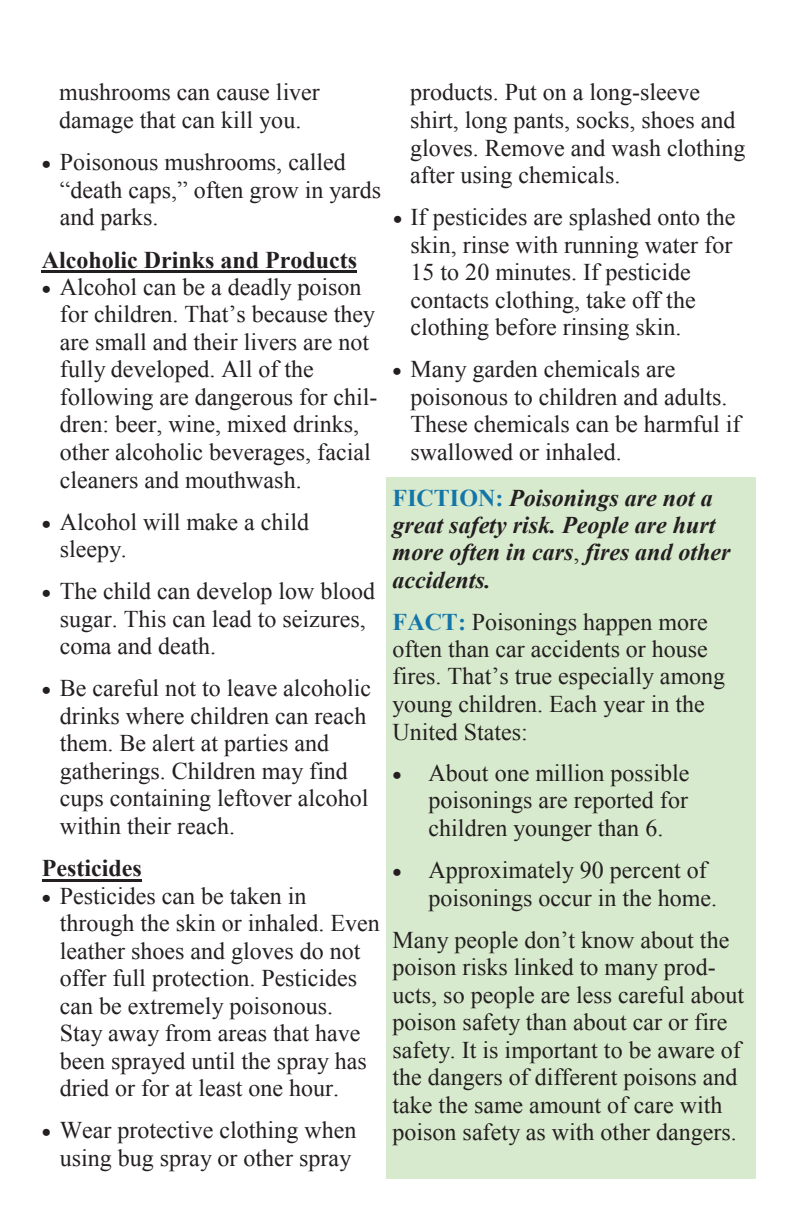
<style>
.page{position:relative;width:792px;height:1224px;background:#fff}
.page>*{position:absolute;margin:0;border:0;box-sizing:border-box;transform-origin:0 0}
.t1{font:24px/27.6px "Times New Roman";color:#231f20}
.t2{font:italic 700 24px/27.4px "Times New Roman";color:#231f20}
.t3{font:700 24px "Times New Roman";color:#231f20}
.s1{font-style:normal;color:#1476a8}
.s2{font-weight:400;font-style:normal}
.s3{font-weight:700;color:#1476a8}
</style>
<div class="page">
<hr style="left:42px;top:270px;width:315px;height:2px;background:#231f20">
<hr style="left:42px;top:879px;width:100px;height:2px;background:#231f20">
<div style="left:387px;top:477px;width:369px;height:702px;background:#d8eacd"></div>
<p class="t1" style="left:59px;top:79px;width:262px">mushrooms can cause liver damage that can kill you.</p>
<p class="t1" style="left:60px;top:148px;width:323px">Poisonous mushrooms, called “death caps,” often grow in yards and parks.</p>
<p class="t3" style="left:42px;top:246px;width:317px">Alcoholic Drinks and Products</p>
<p class="t1" style="left:60px;top:273px;width:319px">Alcohol can be a deadly poison for children. That’s because they are small and their livers are not fully developed. All of the following are dangerous for chil&shy;dren: beer, wine, mixed drinks, other alcoholic beverages, facial cleaners and mouthwash.</p>
<p class="t1" style="left:60px;top:508px;width:251px">Alcohol will make a child sleepy.</p>
<p class="t1" style="left:60px;top:577px;width:317px">The child can develop low blood sugar. This can lead to seizures, coma and death.</p>
<p class="t1" style="left:60px;top:674px;width:313px">Be careful not to leave alcoholic drinks where children can reach them. Be alert at parties and gatherings. Children may find cups containing leftover alcohol within their reach.</p>
<p class="t3" style="left:42px;top:855px;width:102px">Pesticides</p>
<p class="t1" style="left:60px;top:882px;width:322px">Pesticides can be taken in through the skin or inhaled. Even leather shoes and gloves do not offer full protection. Pesticides can be extremely poisonous.<br>Stay away from areas that have been sprayed until the spray has dried or for at least one hour.</p>
<p class="t1" style="left:60px;top:1117px;width:298px">Wear protective clothing when using bug spray or other spray</p>
<p class="t1" style="left:410px;top:79px;width:337px">products. Put on a long-sleeve shirt, long pants, socks, shoes and gloves. Remove and wash clothing after using chemicals.</p>
<p class="t1" style="left:411px;top:203px;width:326px">If pesticides are splashed onto the skin, rinse with running water for<br>15 to 20 minutes. If pesticide contacts clothing, take off the clothing before rinsing skin.</p>
<p class="t1" style="left:411px;top:355px;width:331px">Many garden chemicals are poisonous to children and adults.<br>These chemicals can be harmful if swallowed or inhaled.</p>
<p class="t2" style="left:393px;top:484px;width:339px"><span class="s1">FICTION:</span> Poisonings are not a great safety risk. People are hurt more often in cars<span class="s2">,</span> fires and other accidents.</p>
<p class="t1" style="left:393px;top:608px;width:334px"><span class="s3">FACT:</span> Poisonings happen more often than car accidents or house fires. That’s true especially among young children. Each year in the<br>United States:</p>
<p class="t1" style="left:429px;top:759px;width:262px;text-align:justify">About one million possible poisonings are reported for children younger than 6.</p>
<p class="t1" style="left:429px;top:856px;width:290px">Approximately 90 percent of poisonings occur in the home.</p>
<p class="t1" style="left:393px;top:926px;width:353px">Many people don’t know about the poison risks linked to many prod&shy;ucts, so people are less careful about poison safety than about car or fire safety. It is important to be aware of the dangers of different poisons and take the same amount of care with poison safety as with other dangers.</p>
</div>
